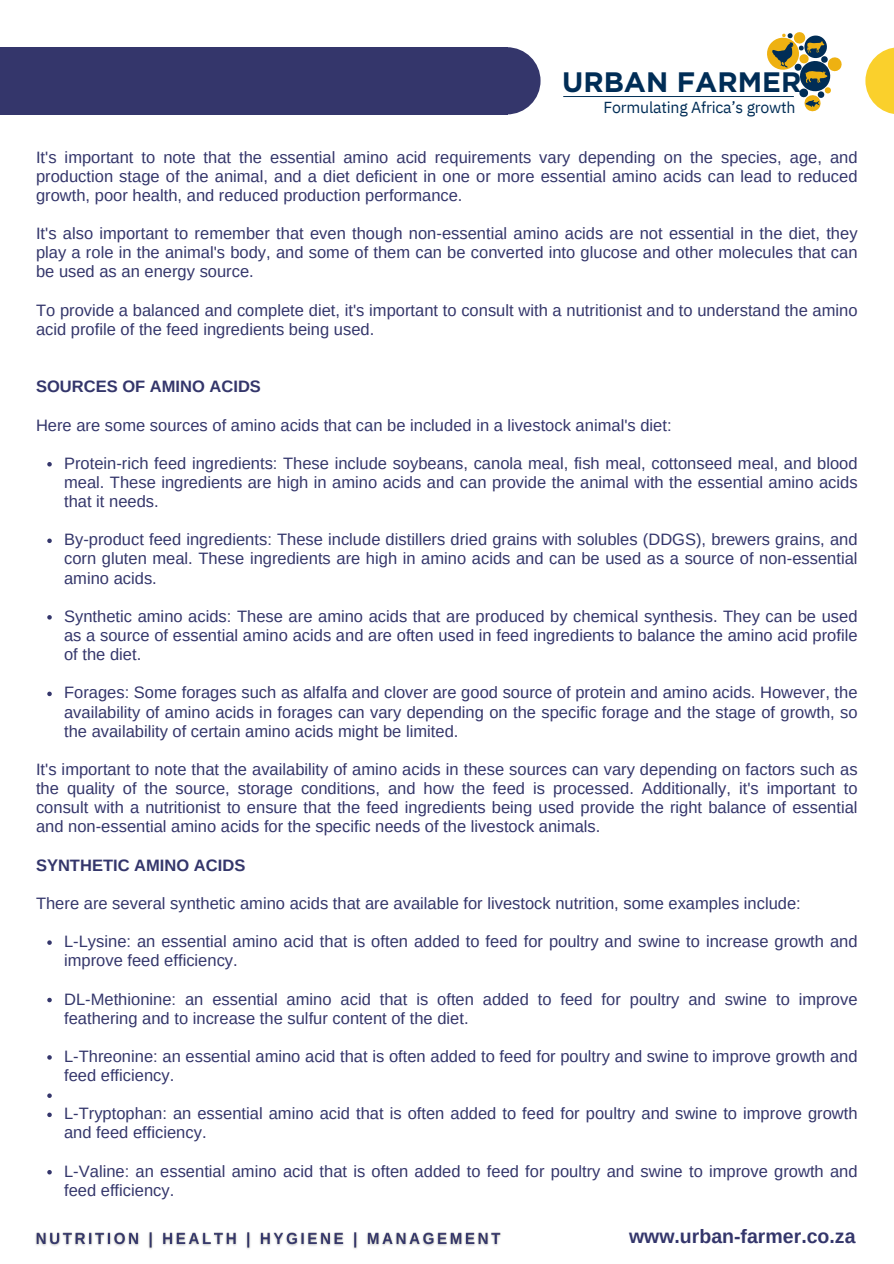
<style>
.page{position:relative;width:894px;height:1264px;background:#fff}
.page>*{position:absolute;margin:0;border:0;box-sizing:border-box;transform-origin:0 0}
.t1{font:700 28.05px "Gotham";color:#002d56}
.t2{font:700 19.5px "Arimo";color:#34366b}
.t3{font:16.5px/19.2px "Arimo";color:#34366b;text-align:justify}
.t4{font:700 16.5px "Arimo";color:#34366b}
.t5{font:15.9px "IBM Plex Sans";letter-spacing:-.015em;color:#002d56}
</style>
<div class="page">
<svg style="left:865px;top:48px;width:28px;height:66px"></svg>
<div style="left:0;top:47px;width:508px;height:67px;background:#34366b"></div>
<svg style="left:508px;top:47px;width:32px;height:67px"></svg>
<hr style="left:563px;top:96px;width:230px;height:1px;background:#003056">
<svg style="left:767px;top:32px;width:75px;height:80px"></svg>
<img style="left:35px;top:1232px;width:466px;height:17px">
<svg style="left:47px;top:462px;width:5px;height:4px"></svg>
<svg style="left:47px;top:538px;width:5px;height:5px"></svg>
<svg style="left:47px;top:615px;width:5px;height:4px"></svg>
<svg style="left:47px;top:691px;width:5px;height:5px"></svg>
<svg style="left:47px;top:940px;width:5px;height:4px"></svg>
<svg style="left:47px;top:997px;width:5px;height:5px"></svg>
<svg style="left:47px;top:1055px;width:5px;height:4px"></svg>
<svg style="left:47px;top:1093px;width:5px;height:4px"></svg>
<svg style="left:47px;top:1112px;width:5px;height:5px"></svg>
<svg style="left:47px;top:1170px;width:5px;height:4px"></svg>
<h1 class="t1" style="left:562px;top:65px;width:241px">URBAN FARMER</h1>
<p class="t5" style="left:603px;top:96px;width:193px">Formulating Africa’s growth</p>
<p class="t3" style="left:36px;top:147px;width:822px">It's important to note that the essential amino acid requirements vary depending on the species, age, and production stage of the animal, and a diet deficient in one or more essential amino acids can lead to reduced growth, poor health, and reduced production performance.</p>
<p class="t3" style="left:36px;top:224px;width:822px">It's also important to remember that even though non-essential amino acids are not essential in the diet, they play a role in the animal's body, and some of them can be converted into glucose and other molecules that can be used as an energy source.</p>
<p class="t3" style="left:36px;top:300px;width:822px">To provide a balanced and complete diet, it's important to consult with a nutritionist and to understand the amino acid profile of the feed ingredients being used.</p>
<p class="t4" style="left:36px;top:377px;width:226px">SOURCES OF AMINO ACIDS</p>
<p class="t3" style="left:36px;top:415px;width:637px">Here are some sources of amino acids that can be included in a livestock animal's diet:</p>
<p class="t3" style="left:64px;top:453px;width:794px">Protein-rich feed ingredients: These include soybeans, canola meal, fish meal, cottonseed meal, and blood meal. These ingredients are high in amino acids and can provide the animal with the essential amino acids that it needs.</p>
<p class="t3" style="left:64px;top:530px;width:794px">By-product feed ingredients: These include distillers dried grains with solubles (DDGS), brewers grains, and corn gluten meal. These ingredients are high in amino acids and can be used as a source of non-essential amino acids.</p>
<p class="t3" style="left:64px;top:606px;width:794px">Synthetic amino acids: These are amino acids that are produced by chemical synthesis. They can be used as a source of essential amino acids and are often used in feed ingredients to balance the amino acid profile of the diet.</p>
<p class="t3" style="left:64px;top:683px;width:794px">Forages: Some forages such as alfalfa and clover are good source of protein and amino acids. However, the availability of amino acids in forages can vary depending on the specific forage and the stage of growth, so the availability of certain amino acids might be limited.</p>
<p class="t3" style="left:36px;top:759px;width:822px">It's important to note that the availability of amino acids in these sources can vary depending on factors such as the quality of the source, storage conditions, and how the feed is processed. Additionally, it's important to consult with a nutritionist to ensure that the feed ingredients being used provide the right balance of essential and non-essential amino acids for the specific needs of the livestock animals.</p>
<p class="t4" style="left:36px;top:855px;width:211px">SYNTHETIC AMINO ACIDS</p>
<p class="t3" style="left:36px;top:893px;width:766px">There are several synthetic amino acids that are available for livestock nutrition, some examples include:</p>
<p class="t3" style="left:64px;top:931px;width:794px">L-Lysine: an essential amino acid that is often added to feed for poultry and swine to increase growth and improve feed efficiency.</p>
<p class="t3" style="left:64px;top:989px;width:794px">DL-Methionine: an essential amino acid that is often added to feed for poultry and swine to improve feathering and to increase the sulfur content of the diet.</p>
<p class="t3" style="left:64px;top:1046px;width:794px">L-Threonine: an essential amino acid that is often added to feed for poultry and swine to improve growth and feed efficiency.</p>
<p class="t3" style="left:64px;top:1103px;width:794px">L-Tryptophan: an essential amino acid that is often added to feed for poultry and swine to improve growth and feed efficiency.</p>
<p class="t3" style="left:64px;top:1161px;width:794px">L-Valine: an essential amino acid that is often added to feed for poultry and swine to improve growth and feed efficiency.</p>
<p class="t2" style="left:628px;top:1225px;width:228px">www.urban-farmer.co.za</p>
</div>
